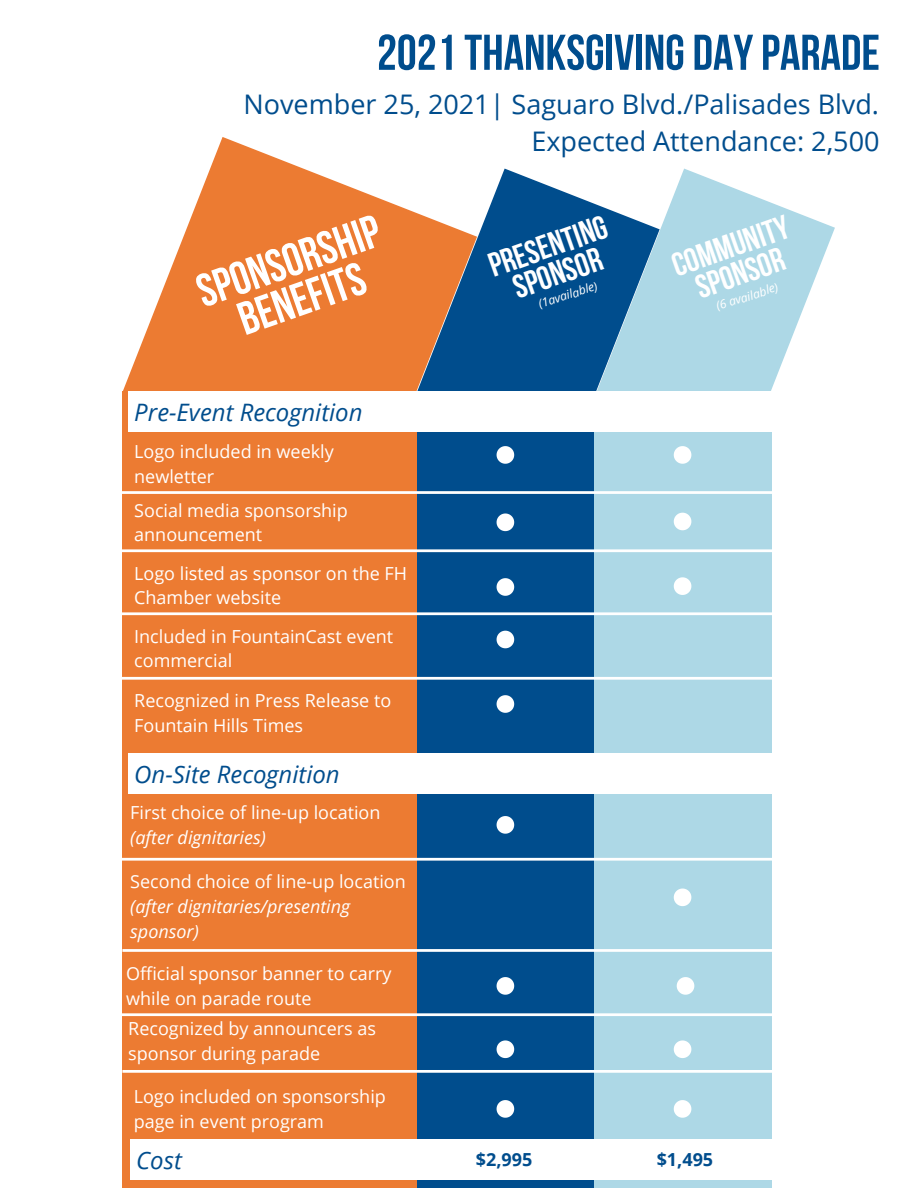
<style>
.page{position:relative;width:918px;height:1188px;background:#fff}
.page>*{position:absolute;margin:0;border:0;box-sizing:border-box;transform-origin:0 0}
.t1{font:50.1px "Bebas Neue Cyrillic";color:#004d8d}
.t2{font:46.5px "Bebas Neue Cyrillic";color:#fff}
.t3{font:33.6px/28.8px "Bebas Neue Cyrillic";color:#fff;text-align:center}
.t4{font:27px "Open Sans";color:#004d8d}
.t5{font:italic 24px "Open Sans";color:#004d8d}
.t6{font:18px/24.8px "Open Sans";color:#fff}
.t7{font:italic 18px/24.8px "Open Sans";color:#fff}
.t8{font:700 18px "Open Sans";color:#004d8d}
.t9{font:italic 12px "Open Sans";color:#fff}
</style>
<div class="page">
<div style="left:122px;top:391px;width:295px;height:797px;background:#ec7b32"></div>
<div style="left:417px;top:391px;width:178px;height:797px;background:#004d8d"></div>
<div style="left:594px;top:391px;width:178px;height:797px;background:#add8e6"></div>
<svg style="left:123px;top:137px;width:294px;height:254px;fill:#ec7b32"></svg>
<svg style="left:417px;top:169px;width:177px;height:284px;fill:#004d8d"></svg>
<svg style="left:594px;top:169px;width:241px;height:288px;fill:#add8e6"></svg>
<div style="left:128px;top:391px;width:790px;height:41px;background:#fff"></div>
<div style="left:128px;top:753px;width:790px;height:40px;background:#fff"></div>
<svg style="left:497px;top:446px;width:17px;height:18px"></svg>
<svg style="left:674px;top:446px;width:17px;height:18px"></svg>
<svg style="left:497px;top:513px;width:17px;height:18px"></svg>
<svg style="left:674px;top:513px;width:17px;height:17px"></svg>
<svg style="left:497px;top:631px;width:17px;height:17px"></svg>
<svg style="left:497px;top:578px;width:17px;height:18px"></svg>
<svg style="left:674px;top:577px;width:17px;height:18px"></svg>
<svg style="left:497px;top:695px;width:17px;height:18px"></svg>
<svg style="left:497px;top:1040px;width:17px;height:18px"></svg>
<svg style="left:674px;top:1040px;width:17px;height:18px"></svg>
<svg style="left:497px;top:1100px;width:17px;height:18px"></svg>
<svg style="left:674px;top:1100px;width:17px;height:18px"></svg>
<svg style="left:122px;top:491px;width:650px;height:3px;background:#f6f5f4"></svg>
<svg style="left:122px;top:549px;width:650px;height:3px;background:#f1efed"></svg>
<svg style="left:122px;top:612px;width:650px;height:3px;background:#f1efed"></svg>
<svg style="left:122px;top:677px;width:650px;height:3px;background:#f3f1f0"></svg>
<svg style="left:122px;top:858px;width:650px;height:3px;background:#f1efee"></svg>
<svg style="left:122px;top:1070px;width:650px;height:3px;background:#f6f4f3"></svg>
<div style="left:130px;top:1139px;width:788px;height:41px;background:#fff"></div>
<svg style="left:122px;top:949px;width:650px;height:3px;background:#f6f4f3"></svg>
<svg style="left:122px;top:1013px;width:650px;height:3px;background:#f3f1f0"></svg>
<svg style="left:497px;top:816px;width:17px;height:18px"></svg>
<svg style="left:674px;top:889px;width:17px;height:17px"></svg>
<svg style="left:497px;top:977px;width:17px;height:18px"></svg>
<svg style="left:677px;top:977px;width:17px;height:18px"></svg>
<p class="t1" style="left:377px;top:32px;width:504px">2021THANKSGIVING DAYPARADE</p>
<p class="t4" style="left:244px;top:85px;width:637px">November 25, 2021| Saguaro Blvd./Palisades Blvd.</p>
<p class="t4" style="left:531px;top:122px;width:350px">Expected Attendance: 2,500</p>
<p class="t2" style="left:192px;top:274px;width:193px;rotate:-19deg">SPONSORSHIP</p>
<p class="t2" style="left:234px;top:302px;width:133px;rotate:-19deg">BENEFITS</p>
<p class="t5" style="left:134px;top:395px;width:230px">Pre-Event Recognition</p>
<p class="t6" style="left:134px;top:439px;width:201px">Logo included in weekly newletter</p>
<p class="t6" style="left:134px;top:497px;width:215px">Social media sponsorship announcement</p>
<p class="t6" style="left:134px;top:560px;width:274px">Logo listed as sponsor on the FH<br>Chamber website</p>
<p class="t6" style="left:134px;top:623px;width:260px">Included in FountainCast event commercial</p>
<p class="t6" style="left:134px;top:688px;width:259px">Recognized in Press Release to<br>Fountain Hills Times</p>
<p class="t5" style="left:134px;top:757px;width:207px">On-Site Recognition</p>
<p class="t6" style="left:130px;top:800px;width:252px">First choice of line-up location</p>
<p class="t7" style="left:130px;top:825px;width:137px">(after dignitaries)</p>
<p class="t6" style="left:130px;top:869px;width:277px">Second choice of line-up location</p>
<p class="t7" style="left:130px;top:894px;width:221px">(after dignitaries/presenting sponsor)</p>
<p class="t6" style="left:126px;top:961px;width:267px">Official sponsor banner to carry while on parade route</p>
<p class="t6" style="left:128px;top:1015px;width:249px">Recognized by announcers as sponsor during parade</p>
<p class="t6" style="left:134px;top:1084px;width:254px">Logo included on sponsorship page in event program</p>
<p class="t5" style="left:136px;top:1143px;width:47px">Cost</p>
<p class="t3" style="left:486px;top:255px;width:125px;rotate:-19deg">PRESENTING<br>SPONSOR</p>
<p class="t3" style="left:670px;top:255px;width:123px;rotate:-19deg">COMMUNITY</p>
<p class="t3" style="left:693px;top:277px;width:94px;rotate:-19deg">SPONSOR</p>
<p class="t9" style="left:536px;top:296px;width:63px;rotate:-18deg">(1available)</p>
<p class="t9" style="left:714px;top:298px;width:66px;rotate:-18deg">(6 available)</p>
<p class="t8" style="left:476px;top:1147px;width:58px">$2,995</p>
<p class="t8" style="left:657px;top:1147px;width:58px">$1,495</p>
</div>
